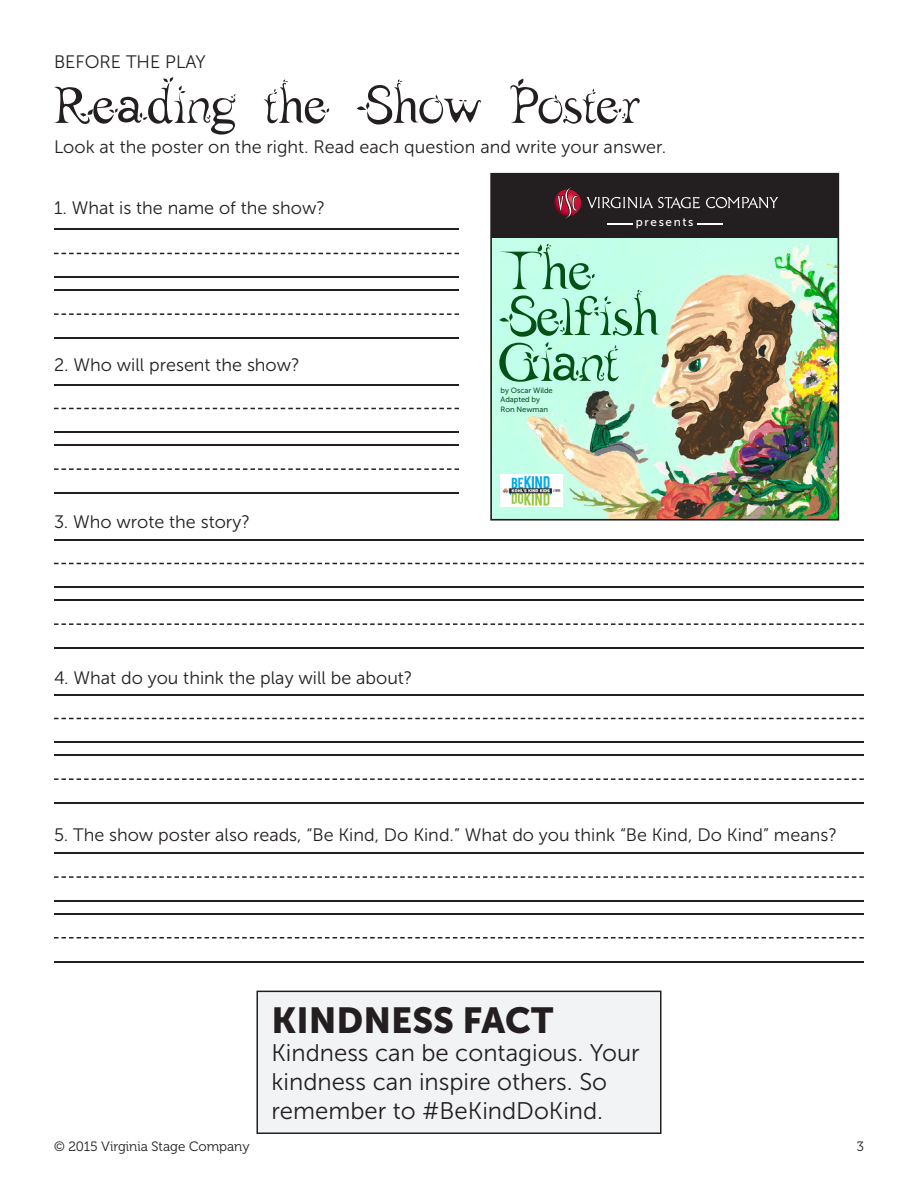
<style>
.page{position:relative;width:918px;height:1188px;background:#fff}
.page>*{position:absolute;margin:0;border:0;box-sizing:border-box;transform-origin:0 0}
.t1{font:56.55px/45.9px "leaf 1";color:#045116}
.t2{font:54px "leaf 1";color:#231f20}
.t3{font:36px "Museo Sans 900";color:#231f20}
.t4{font:24px/28.8px "Museo Sans 300";color:#231f20}
.t5{font:18px "Museo Sans 300";color:#231f20}
.t6{font:13.5px "Museo 300";color:#231f20}
.t7{font:11.7px "Museo Sans 500";letter-spacing:.14em;color:#fff}
.t8{font:7.65px/9.1px "Museo Sans 500";letter-spacing:-.01em;color:#145429}
</style>
<div class="page">
<hr style="left:54px;top:229px;width:405px;height:1px;background:#231f20">
<svg style="left:54px;top:253px;width:405px;height:1px"></svg>
<hr style="left:54px;top:277px;width:405px;height:1px;background:#231f20">
<hr style="left:54px;top:289px;width:405px;height:2px;background:#231f20">
<svg style="left:54px;top:313px;width:405px;height:2px"></svg>
<hr style="left:54px;top:337px;width:405px;height:2px;background:#231f20">
<hr style="left:54px;top:384px;width:405px;height:1px;background:#231f20">
<svg style="left:54px;top:408px;width:405px;height:1px"></svg>
<hr style="left:54px;top:432px;width:405px;height:1px;background:#231f20">
<hr style="left:54px;top:444px;width:405px;height:2px;background:#231f20">
<svg style="left:54px;top:468px;width:405px;height:2px"></svg>
<hr style="left:54px;top:492px;width:405px;height:2px;background:#231f20">
<hr style="left:54px;top:539px;width:810px;height:1px;background:#231f20">
<svg style="left:54px;top:563px;width:810px;height:1px"></svg>
<hr style="left:54px;top:587px;width:810px;height:1px;background:#231f20">
<hr style="left:54px;top:599px;width:810px;height:2px;background:#231f20">
<svg style="left:54px;top:623px;width:810px;height:2px"></svg>
<hr style="left:54px;top:647px;width:810px;height:2px;background:#231f20">
<hr style="left:54px;top:694px;width:810px;height:1px;background:#231f20">
<svg style="left:54px;top:718px;width:810px;height:1px"></svg>
<hr style="left:54px;top:742px;width:810px;height:1px;background:#231f20">
<hr style="left:54px;top:754px;width:810px;height:2px;background:#231f20">
<svg style="left:54px;top:778px;width:810px;height:2px"></svg>
<hr style="left:54px;top:802px;width:810px;height:2px;background:#231f20">
<hr style="left:54px;top:852px;width:810px;height:2px;background:#231f20">
<svg style="left:54px;top:876px;width:810px;height:2px"></svg>
<hr style="left:54px;top:900px;width:810px;height:2px;background:#231f20">
<hr style="left:54px;top:913px;width:810px;height:2px;background:#231f20">
<svg style="left:54px;top:937px;width:810px;height:2px"></svg>
<hr style="left:54px;top:961px;width:810px;height:1px;background:#231f20">
<img style="left:490px;top:173px;width:349px;height:348px">
<div style="left:256px;top:991px;width:406px;height:143px;background:#f2f3f4"></div>
<p class="t5" style="left:54px;top:52px;width:153px">BEFORE THE PLAY</p>
<h2 class="t2" style="left:54px;top:77px;width:587px">Reading the Show Poster</h2>
<p class="t5" style="left:54px;top:137px;width:614px">Look at the poster on the right. Read each question and write your answer.</p>
<p class="t5" style="left:54px;top:198px;width:273px">1. What is the name of the show?</p>
<p class="t5" style="left:54px;top:355px;width:247px">2. Who will present the show?</p>
<p class="t5" style="left:54px;top:512px;width:198px">3. Who wrote the story?</p>
<p class="t5" style="left:54px;top:668px;width:360px">4. What do you think the play will be about?</p>
<p class="t7" style="left:636px;top:216px;width:59px">presents</p>
<h1 class="t1" style="left:499px;top:248px;width:162px">The<br>Selfish<br>Giant</h1>
<p class="t8" style="left:501px;top:386px;width:54px">by Oscar Wilde<br>Adapted by<br>Ron Newman</p>
<p class="t5" style="left:54px;top:825px;width:784px">5. The show poster also reads, “Be Kind, Do Kind.” What do you think “Be Kind, Do Kind” means?</p>
<h3 class="t3" style="left:272px;top:1000px;width:283px">KINDNESS FACT</h3>
<h3 class="t4" style="left:272px;top:1039px;width:370px">Kindness can be contagious. Your kindness can inspire others. So remember to #BeKindDoKind.</h3>
<p class="t6" style="left:54px;top:1139px;width:197px">© 2015 Virginia Stage Company</p>
<p class="t6" style="left:857px;top:1139px;width:9px">3</p>
</div>
